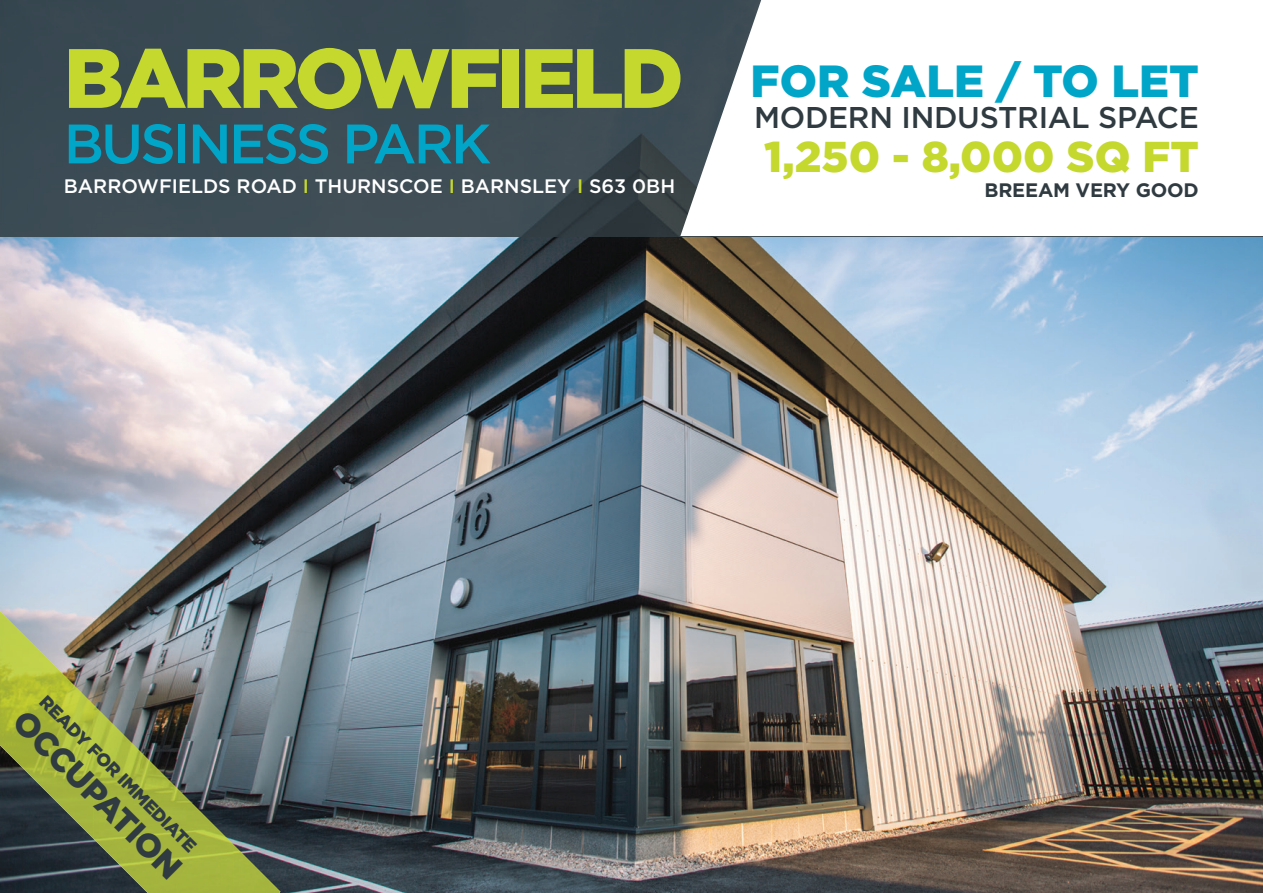
<style>
.page{position:relative;width:1263px;height:893px;background:#fff}
.page>*{position:absolute;margin:0;border:0;box-sizing:border-box;transform-origin:0 0}
.t1{font:900 84px "Gotham";letter-spacing:-.05em;color:#c4d82d}
.t2{font:500 55.5px "Gotham";letter-spacing:-.05em;color:#00a5c8}
.t3{font:900 45px "Gotham";color:#00a5c8}
.t4{font:900 43.05px "Gotham";color:#c4d82d}
.t5{font:900 33px "Gotham";color:#2f3b41}
.t6{font:500 30px "Gotham";letter-spacing:-.01em;color:#2f3b41}
.t7{font:500 19.5px "Gotham";color:#fff}
.t8{font:700 19.5px "Gotham";letter-spacing:-.01em;color:#2f3b41}
.t9{font:900 18px "Gotham";color:#2f3b41}
.s1{color:#c4d82d}
</style>
<div class="page">
<img style="left:0;top:236px;width:1263px;height:657px">
<div style="left:0;top:0;width:1263px;height:236px;background:#3b4b54"></div>
<svg style="left:680px;top:0;width:583px;height:236px;fill:#fff"></svg>
<img style="left:0;top:611px;width:280px;height:282px">
<img style="left:0;top:611px;width:94px;height:188px">
<img style="left:93px;top:705px;width:47px;height:181px">
<img style="left:140px;top:751px;width:47px;height:142px">
<img style="left:187px;top:798px;width:47px;height:95px">
<img style="left:54px;top:799px;width:40px;height:40px">
<img style="left:233px;top:845px;width:47px;height:48px">
<h1 class="t1" style="left:64px;top:30px;width:621px">BARROWFIELD</h1>
<h2 class="t2" style="left:64px;top:112px;width:429px">BUSINESS PARK</h2>
<p class="t7" style="left:64px;top:175px;width:613px">BARROWFIELDS ROAD <span class="s1">I</span> THURNSCOE <span class="s1">I</span> BARNSLEY <span class="s1">I</span> S63 0BH</p>
<h3 class="t3" style="left:751px;top:55px;width:450px">FOR SALE / TO LET</h3>
<h3 class="t6" style="left:754px;top:100px;width:446px">MODERN INDUSTRIAL SPACE</h3>
<h3 class="t4" style="left:764px;top:132px;width:436px">1,250 - 8,000 SQ FT</h3>
<p class="t8" style="left:984px;top:179px;width:216px">BREEAM VERY GOOD</p>
<p class="t9" style="left:50px;top:691px;width:215px;rotate:45deg">READY FOR IMMEDIATE</p>
<h3 class="t5" style="left:32px;top:702px;width:225px;rotate:45deg">OCCUPATION</h3>
</div>
